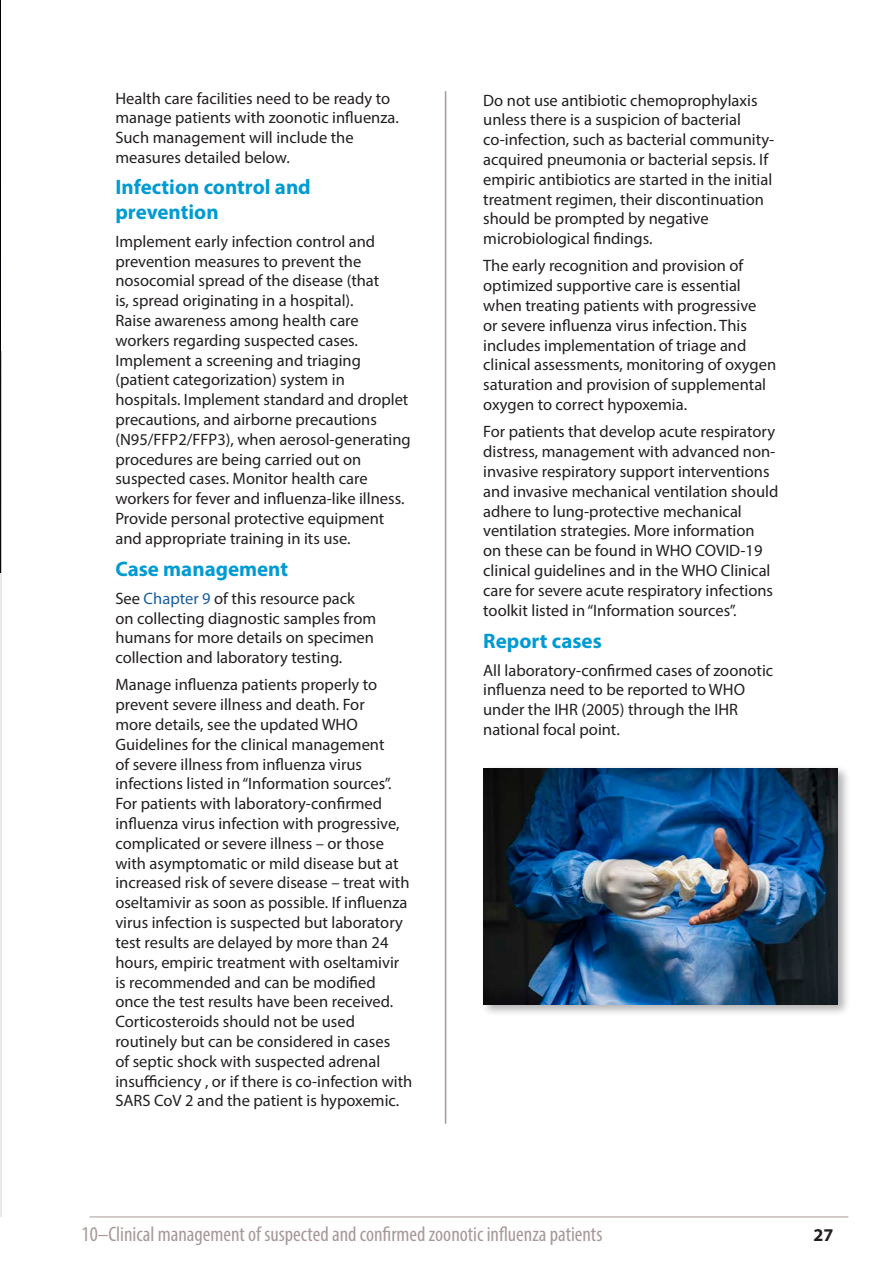
<style>
.page{position:relative;width:893px;height:1263px;background:#fff}
.page>*{position:absolute;margin:0;border:0;box-sizing:border-box;transform-origin:0 0}
.t1{font:condensed 21px "Myriad Pro";color:#a69998}
.t2{font:700 21px/25.2px "Myriad Pro";color:#009bd3}
.t3{font:700 18px "Myriad Pro";color:#231f20}
.t4{font:16.5px/19.8px "Myriad Pro";color:#231f20}
.s1{color:#175d9e}
</style>
<div class="page">
<hr style="left:0;top:572px;width:2px;height:645px;background:#231f20">
<img style="left:0;top:0;width:1px;height:351px">
<hr style="left:0;top:351px;width:2px;height:221px;background:#231f20">
<hr style="left:445px;top:91px;width:1px;height:1033px;background:#a69998">
<div style="left:480px;top:765px;width:370px;height:253px;background:#231f20;opacity:.36"></div>
<img style="left:483px;top:768px;width:355px;height:236px">
<hr style="left:89px;top:1217px;width:759px;height:1px;background:#a69998">
<p class="t4" style="left:115px;top:88px;width:285px">Health care facilities need to be ready to manage patients with zoonotic influenza.<br>Such management will include the measures detailed below.</p>
<p class="t2" style="left:115px;top:174px;width:197px">Infection control and prevention</p>
<p class="t4" style="left:115px;top:231px;width:297px">Implement early infection control and prevention measures to prevent the nosocomial spread of the disease (that<br>is, spread originating in a hospital).<br>Raise awareness among health care workers regarding suspected cases.<br>Implement a screening and triaging (patient categorization) system in hospitals. Implement standard and droplet precautions, and airborne precautions (N95/FFP2/FFP3), when aerosol-generating procedures are being carried out on suspected cases. Monitor health care workers for fever and influenza-like illness.<br>Provide personal protective equipment and appropriate training in its use.</p>
<p class="t2" style="left:115px;top:556px;width:174px">Case management</p>
<p class="t4" style="left:115px;top:588px;width:262px">See <span class="s1">Chapter 9</span> of this resource pack on collecting diagnostic samples from humans for more details on specimen collection and laboratory testing.</p>
<p class="t4" style="left:115px;top:675px;width:296px">Manage influenza patients properly to prevent severe illness and death. For<br>more details, see the updated WHO Guidelines for the clinical management<br>of severe illness from influenza virus infections listed in “Information sources”.<br>For patients with laboratory-confirmed influenza virus infection with progressive, complicated or severe illness – or those with asymptomatic or mild disease but at increased risk of severe disease – treat with oseltamivir as soon as possible. If influenza virus infection is suspected but laboratory test results are delayed by more than 24 hours, empiric treatment with oseltamivir is recommended and can be modified once the test results have been received.</p>
<p class="t4" style="left:115px;top:1011px;width:299px">Corticosteroids should not be used routinely but can be considered in cases<br>of septic shock with suspected adrenal insufficiency , or if there is co-infection with SARS CoV 2 and the patient is hypoxemic.</p>
<p class="t4" style="left:483px;top:90px;width:292px">Do not use antibiotic chemoprophylaxis unless there is a suspicion of bacterial co-infection, such as bacterial community&shy;acquired pneumonia or bacterial sepsis. If empiric antibiotics are started in the initial treatment regimen, their discontinuation should be prompted by negative microbiological findings.</p>
<p class="t4" style="left:483px;top:256px;width:294px">The early recognition and provision of optimized supportive care is essential when treating patients with progressive<br>or severe influenza virus infection. This includes implementation of triage and clinical assessments, monitoring of oxygen saturation and provision of supplemental oxygen to correct hypoxemia.</p>
<p class="t4" style="left:483px;top:422px;width:297px">For patients that develop acute respiratory distress, management with advanced non&shy;invasive respiratory support interventions and invasive mechanical ventilation should adhere to lung-protective mechanical ventilation strategies. More information<br>on these can be found in WHO COVID-19 clinical guidelines and in the WHO Clinical care for severe acute respiratory infections toolkit listed in “Information sources”.</p>
<p class="t2" style="left:483px;top:628px;width:120px">Report cases</p>
<p class="t4" style="left:483px;top:660px;width:292px">All laboratory-confirmed cases of zoonotic influenza need to be reported to WHO under the IHR (2005) through the IHR national focal point.</p>
<p class="t1" style="left:82px;top:1221px;width:522px">10–Clinical management of suspected and confirmed zoonotic influenza patients</p>
<p class="t3" style="left:813px;top:1223px;width:21px">27</p>
</div>
